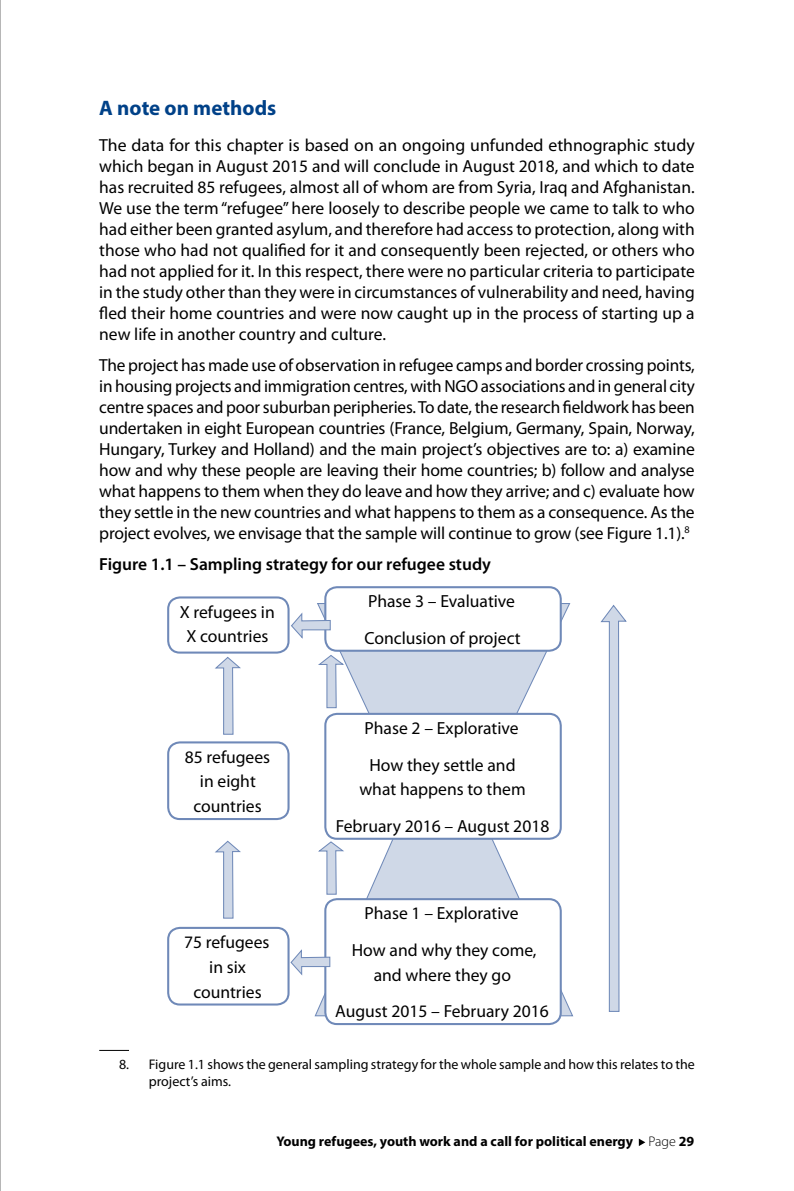
<style>
.page{position:relative;width:794px;height:1191px;background:#fff}
.page>*{position:absolute;margin:0;border:0;box-sizing:border-box;transform-origin:0 0}
.t1{font:700 21px "Myriad Pro";color:#004188}
.t2{font:17.5px/21px "Myriad Pro";color:#000;text-align:center}
.t3{font:600 17.5px "Myriad Pro";color:#000}
.t4{font:14px/17.5px "Myriad Pro";color:#000}
.t5{font:700 14px "Myriad Pro";color:#000}
.s1{font-weight:300}
</style>
<div class="page">
<svg style="left:639px;top:1138px;width:6px;height:8px"></svg>
<svg style="left:317px;top:603px;width:254px;height:115px"></svg>
<svg style="left:314px;top:831px;width:260px;height:186px"></svg>
<div style="left:167px;top:741px;width:122px;height:79px;border:2px solid #6f89b8;border-radius:12px"></div>
<div style="left:167px;top:927px;width:122px;height:78px;border:2px solid #6f89b8;border-radius:12px"></div>
<div style="left:325px;top:587px;width:236px;height:64px;background:#fff;border-radius:12px"></div>
<div style="left:324px;top:586px;width:238px;height:66px;border:2px solid #6f89b8;border-radius:12px"></div>
<svg style="left:215px;top:656px;width:26px;height:79px"></svg>
<svg style="left:600px;top:604px;width:27px;height:408px"></svg>
<svg style="left:215px;top:840px;width:26px;height:79px"></svg>
<svg style="left:317px;top:654px;width:29px;height:54px"></svg>
<svg style="left:316px;top:840px;width:30px;height:55px"></svg>
<svg style="left:291px;top:611px;width:40px;height:29px"></svg>
<div style="left:167px;top:596px;width:122px;height:57px;border:2px solid #6f89b8;border-radius:12px"></div>
<div style="left:325px;top:714px;width:236px;height:124px;background:#fff;border-radius:12px"></div>
<div style="left:324px;top:713px;width:238px;height:126px;border:2px solid #6f89b8;border-radius:12px"></div>
<div style="left:325px;top:899px;width:236px;height:125px;background:#fff;border-radius:12px"></div>
<div style="left:324px;top:898px;width:238px;height:127px;border:2px solid #6f89b8;border-radius:12px"></div>
<svg style="left:290px;top:947px;width:41px;height:30px"></svg>
<hr style="left:99px;top:1050px;width:30px;height:1px;background:#000">
<hr style="left:0;top:0;width:1px;height:1191px;background:#6e6e6e">
<p class="t1" style="left:99px;top:94px;width:179px">A note on methods</p>
<p class="t2" style="left:99px;top:134px;width:597px;text-align:justify">The data for this chapter is based on an ongoing unfunded ethnographic study which began in August 2015 and will conclude in August 2018, and which to date has recruited 85 refugees, almost all of whom are from Syria, Iraq and Afghanistan.<br>We use the term “refugee” here loosely to describe people we came to talk to who had either been granted asylum, and therefore had access to protection, along with those who had not qualified for it and consequently been rejected, or others who had not applied for it. In this respect, there were no particular criteria to participate in the study other than they were in circumstances of vulnerability and need, having fled their home countries and were now caught up in the process of starting up a new life in another country and culture.</p>
<p class="t2" style="left:99px;top:354px;width:597px;text-align:justify">The project has made use of observation in refugee camps and border crossing points, in housing projects and immigration centres, with NGO associations and in general city centre spaces and poor suburban peripheries. To date, the research fieldwork has been undertaken in eight European countries (France, Belgium, Germany, Spain, Norway, Hungary, Turkey and Holland) and the main project’s objectives are to: a) examine how and why these people are leaving their home countries; b) follow and analyse what happens to them when they do leave and how they arrive; and c) evaluate how they settle in the new countries and what happens to them as a consequence. As the project evolves, we envisage that the sample will continue to grow (see Figure 1.1).<sup>8</sup></p>
<p class="t3" style="left:99px;top:554px;width:393px">Figure 1.1 – Sampling strategy for our refugee study</p>
<p class="t2" style="left:180px;top:599px;width:96px;line-height:24.8px">X refugees in<br>X countries</p>
<p class="t2" style="left:185px;top:744px;width:87px;line-height:24.8px">85 refugees in eight countries</p>
<p class="t2" style="left:364px;top:583px;width:158px;line-height:36.6px;text-align:left">Phase 3 – Evaluative<br>Conclusion of project</p>
<p class="t2" style="left:364px;top:709px;width:155px;line-height:36.6px;text-align:left">Phase 2 – Explorative<br>How they settle and</p>
<p class="t2" style="left:336px;top:771px;width:215px;line-height:36.6px">what happens to them<br>February 2016 – August 2018</p>
<p class="t2" style="left:352px;top:894px;width:186px;line-height:36.6px">Phase 1 – Explorative<br>How and why they come,</p>
<p class="t2" style="left:335px;top:956px;width:215px;line-height:36.6px">and where they go<br>August 2015 – February 2016</p>
<p class="t4" style="left:149px;top:1055px;width:547px;text-indent:-30px">8. Figure 1.1 shows the general sampling strategy for the whole sample and how this relates to the project’s aims.</p>
<p class="t2" style="left:184px;top:929px;width:87px;line-height:24.8px">75 refugees in six countries</p>
<p class="t5" style="left:276px;top:1132px;width:419px">Young refugees, youth work and a call for political energy <span class="s1">Page</span> 29</p>
</div>
